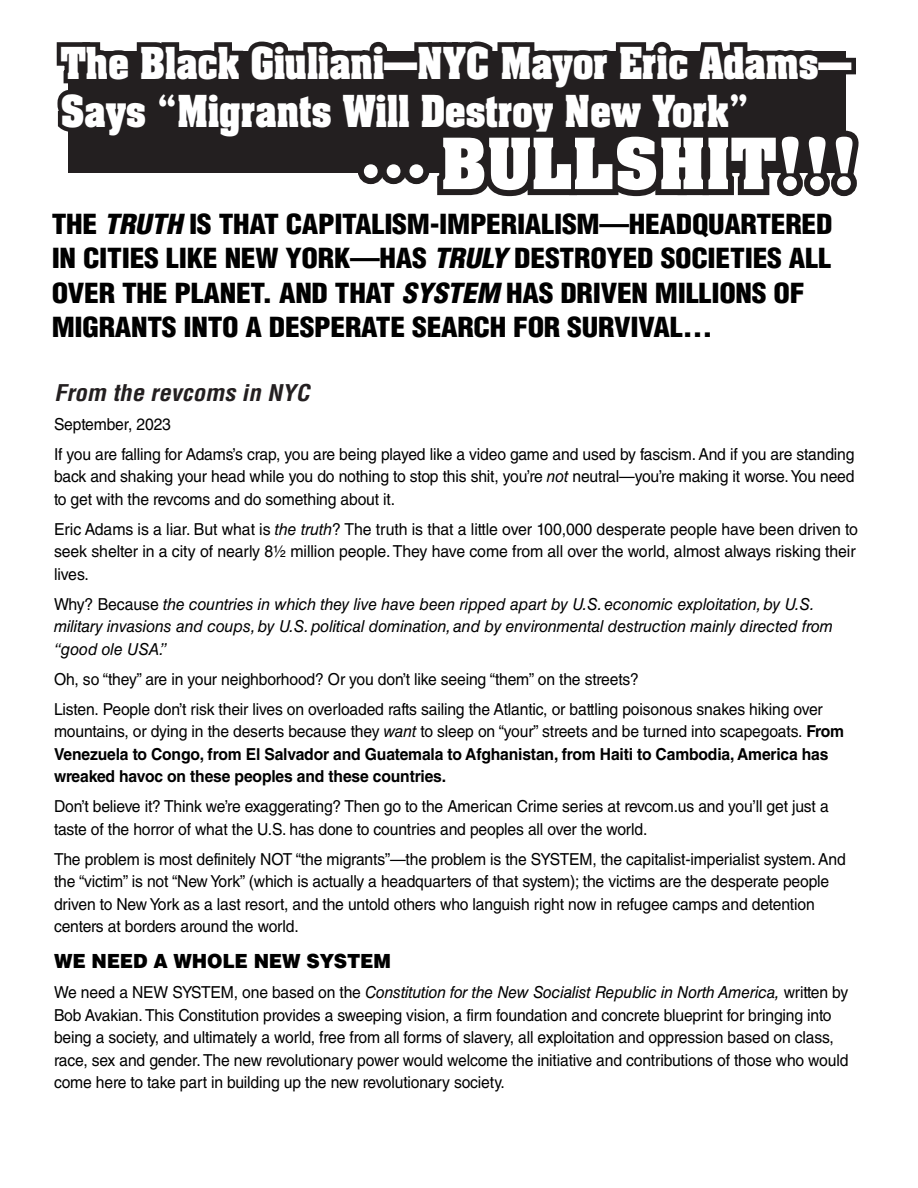
<style>
.page{position:relative;width:918px;height:1188px;background:#fff}
.page>*{position:absolute;margin:0;border:0;box-sizing:border-box;transform-origin:0 0}
.Headline{font:700 60px "Aachen Std";letter-spacing:.01em;color:#fff}
.Headline-2{font:700 37.5px/48px "Aachen Std";color:#fff;scale:.88 1}
.Headline_smaller{font:900 condensed 27px/34.5px "Helvetica LT Std";letter-spacing:-.01em;color:#000;scale:1.1 1}
.Subhead{font:italic 700 condensed 22.5px "Helvetica LT Std";color:#231f20;scale:1.1 1}
.t1{font:900 19.5px "Helvetica LT Std";letter-spacing:-.01em;color:#000;scale:.95 1}
.t2{font:16.5px/22.5px "Helvetica LT Std";letter-spacing:-.01em;color:#000;scale:.95 1}
.t3{font:16.5px/22.5px "Helvetica LT Std";letter-spacing:-.01em;color:#000;scale:.96 1}
.t4{font:italic 16.5px/22.5px "Helvetica LT Std";letter-spacing:-.005em;color:#000;scale:.96 1}
.s1{font-style:italic}
.s2{font-style:normal}
.s3{font-weight:700}
</style>
<div class="page">
<svg style="left:56px;top:41px;width:803px;height:156px;background:#403d3e"></svg>
<p class="Headline-2" style="left:61px;top:40px;width:900px">The Black Giuliani—NYC Mayor Eric Adams—<br>Says “Migrants Will Destroy New York”</p>
<p class="Headline" style="left:361px;top:120px;width:498px">... BULLSHIT!!!</p>
<p class="Headline_smaller" style="left:52px;top:207px;width:712px">THE <span class="s1">TRUTH</span> IS THAT CAPITALISM-IMPERIALISM—HEADQUARTERED IN CITIES LIKE NEW YORK—HAS <span class="s1">TRULY</span> DESTROYED SOCIETIES ALL OVER THE PLANET. AND THAT <span class="s1">SYSTEM</span> HAS DRIVEN MILLIONS OF MIGRANTS INTO A DESPERATE SEARCH FOR SURVIVAL…</p>
<p class="Subhead" style="left:54px;top:378px;width:239px">From the revcoms in NYC</p>
<p class="t2" style="left:54px;top:413px;width:125px">September, 2023</p>
<p class="t2" style="left:54px;top:443px;width:844px;text-align:justify">If you are falling for Adams’s crap, you are being played like a video game and used by fascism. And if you are standing back and shaking your head while you do nothing to stop this shit, you’re <span class="s1">not</span> neutral—you’re making it worse. You need to get with the revcoms and do something about it.</p>
<p class="t3" style="left:54px;top:518px;width:839px">Eric Adams is a liar. But what is <span class="s1">the truth</span>? The truth is that a little over 100,000 desperate people have been driven to seek shelter in a city of nearly 8½ million people. They have come from all over the world, almost always risking their lives.</p>
<p class="t4" style="left:54px;top:593px;width:813px"><span class="s2">Why? Because</span> the countries in which they live have been ripped apart by U.S. economic exploitation, by U.S. military invasions and coups, by U.S. political domination, and by environmental destruction mainly directed from “good ole USA.”</p>
<p class="t2" style="left:54px;top:668px;width:617px">Oh, so “they” are in your neighborhood? Or you don’t like seeing “them” on the streets?</p>
<p class="t2" style="left:54px;top:698px;width:833px">Listen. People don’t risk their lives on overloaded rafts sailing the Atlantic, or battling poisonous snakes hiking over mountains, or dying in the deserts because they <span class="s1">want</span> to sleep on “your” streets and be turned into scapegoats. <span class="s3">From Venezuela to Congo, from El Salvador and Guatemala to Afghanistan, from Haiti to Cambodia, America has wreaked havoc on these peoples and these countries.</span></p>
<p class="t2" style="left:54px;top:795px;width:817px">Don’t believe it? Think we’re exaggerating? Then go to the American Crime series at revcom.us and you’ll get just a taste of the horror of what the U.S. has done to countries and peoples all over the world.</p>
<p class="t2" style="left:54px;top:848px;width:835px">The problem is most definitely NOT “the migrants”—the problem is the SYSTEM, the capitalist-imperialist system. And the “victim” is not “New York” (which is actually a headquarters of that system); the victims are the desperate people driven to New York as a last resort, and the untold others who languish right now in refugee camps and detention centers at borders around the world.</p>
<p class="t1" style="left:54px;top:949px;width:356px">WE NEED A WHOLE NEW SYSTEM</p>
<p class="t2" style="left:54px;top:981px;width:838px">We need a NEW SYSTEM, one based on the <span class="s1">Constitution for the New Socialist Republic in North America,</span> written by Bob Avakian. This Constitution provides a sweeping vision, a firm foundation and concrete blueprint for bringing into being a society, and ultimately a world, free from all forms of slavery, all exploitation and oppression based on class, race, sex and gender. The new revolutionary power would welcome the initiative and contributions of those who would come here to take part in building up the new revolutionary society.</p>
</div>
